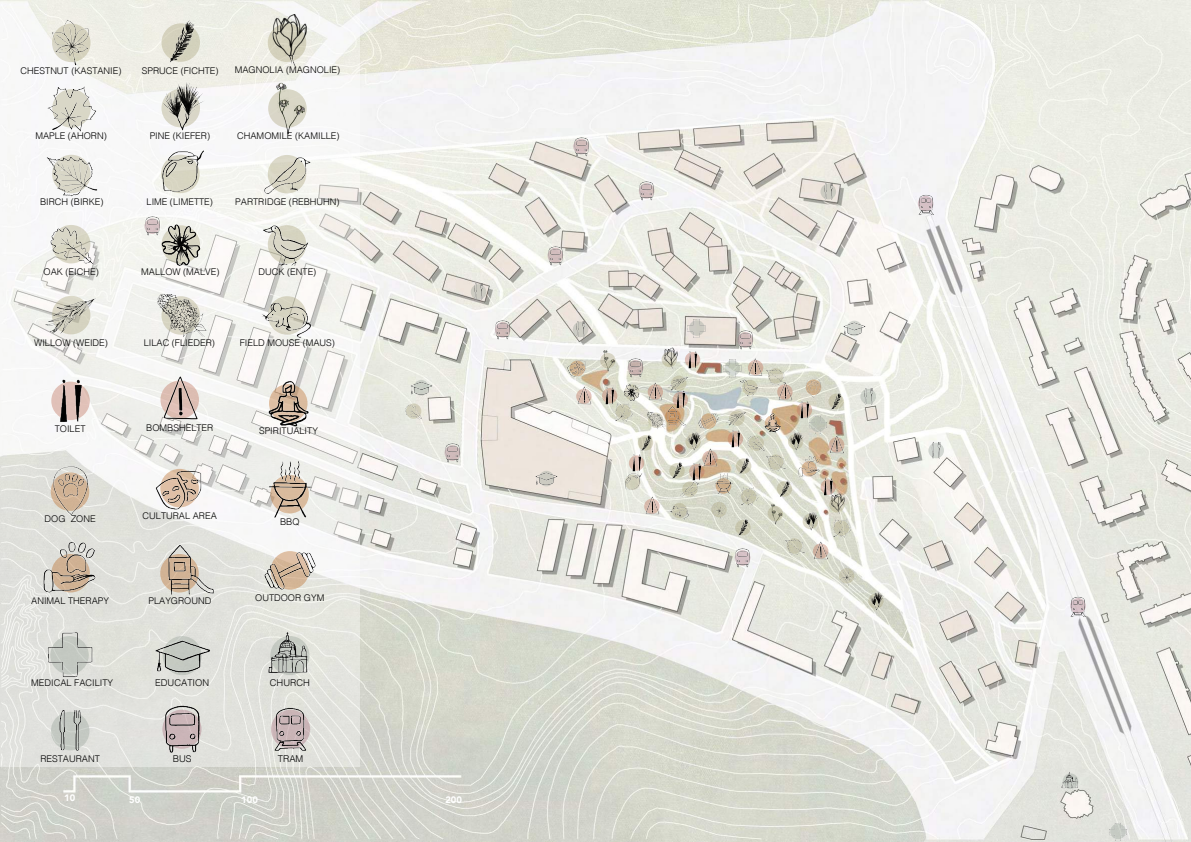
<style>
.page{position:relative;width:1191px;height:842px;background:#fff}
.page>*{position:absolute;margin:0;border:0;box-sizing:border-box;transform-origin:0 0}
.t1{font:300 9.4px "Helvetica";color:#000}
.t2{font:900 9.3px "Avenir";color:#fff}
.t3{font:300 9.2px "Helvetica";color:#000}
</style>
<div class="page">
<img style="left:0;top:0;width:1191px;height:842px">
<svg style="left:0;top:0;width:359px;height:767px"></svg>
<img style="left:39px;top:20px;width:65px;height:46px">
<img style="left:41px;top:86px;width:63px;height:45px">
<img style="left:146px;top:149px;width:68px;height:51px">
<img style="left:39px;top:292px;width:64px;height:46px">
<img style="left:147px;top:222px;width:68px;height:45px">
<img style="left:148px;top:80px;width:65px;height:54px">
<img style="left:148px;top:20px;width:65px;height:45px">
<img style="left:41px;top:152px;width:67px;height:48px">
<img style="left:38px;top:221px;width:68px;height:49px">
<img style="left:253px;top:13px;width:68px;height:56px">
<img style="left:146px;top:292px;width:68px;height:49px">
<img style="left:254px;top:82px;width:76px;height:60px">
<img style="left:253px;top:220px;width:68px;height:50px">
<img style="left:254px;top:151px;width:67px;height:47px">
<img style="left:253px;top:290px;width:68px;height:48px">
<img style="left:146px;top:365px;width:69px;height:61px">
<img style="left:36px;top:368px;width:68px;height:60px">
<img style="left:41px;top:537px;width:59px;height:59px">
<img style="left:255px;top:460px;width:63px;height:60px">
<img style="left:148px;top:456px;width:63px;height:60px">
<img style="left:146px;top:537px;width:68px;height:60px">
<img style="left:256px;top:537px;width:68px;height:60px">
<img style="left:42px;top:463px;width:56px;height:53px">
<img style="left:254px;top:374px;width:69px;height:56px">
<img style="left:36px;top:698px;width:68px;height:59px">
<img style="left:147px;top:624px;width:70px;height:60px">
<img style="left:156px;top:691px;width:52px;height:66px">
<img style="left:264px;top:628px;width:57px;height:57px">
<img style="left:39px;top:623px;width:63px;height:57px">
<img style="left:260px;top:702px;width:59px;height:50px">
<img style="left:400px;top:402px;width:28px;height:19px">
<img style="left:797px;top:454px;width:24px;height:24px">
<img style="left:736px;top:378px;width:27px;height:20px">
<img style="left:623px;top:383px;width:19px;height:18px">
<img style="left:642px;top:411px;width:27px;height:19px">
<img style="left:666px;top:500px;width:27px;height:20px">
<img style="left:666px;top:374px;width:25px;height:12px">
<img style="left:724px;top:409px;width:26px;height:18px">
<img style="left:782px;top:537px;width:25px;height:19px">
<img style="left:763px;top:367px;width:27px;height:19px">
<img style="left:680px;top:430px;width:26px;height:22px">
<img style="left:797px;top:510px;width:26px;height:22px">
<img style="left:736px;top:488px;width:25px;height:18px">
<img style="left:611px;top:403px;width:25px;height:18px">
<img style="left:829px;top:519px;width:25px;height:18px">
<img style="left:743px;top:434px;width:27px;height:19px">
<img style="left:706px;top:500px;width:26px;height:19px">
<img style="left:833px;top:567px;width:26px;height:18px">
<img style="left:771px;top:480px;width:26px;height:18px">
<img style="left:730px;top:457px;width:26px;height:18px">
<img style="left:664px;top:462px;width:19px;height:18px">
<img style="left:823px;top:493px;width:27px;height:22px">
<img style="left:655px;top:347px;width:24px;height:23px">
<img style="left:677px;top:480px;width:26px;height:19px">
<img style="left:619px;top:472px;width:27px;height:21px">
<img style="left:863px;top:590px;width:26px;height:21px">
<img style="left:782px;top:430px;width:26px;height:22px">
<img style="left:632px;top:434px;width:26px;height:18px">
<img style="left:594px;top:350px;width:31px;height:24px">
<img style="left:762px;top:503px;width:30px;height:24px">
<img style="left:763px;top:453px;width:27px;height:19px">
<img style="left:730px;top:519px;width:26px;height:18px">
<img style="left:823px;top:392px;width:26px;height:18px">
<img style="left:638px;top:492px;width:28px;height:25px">
<img style="left:807px;top:537px;width:27px;height:24px">
<img style="left:771px;top:378px;width:28px;height:24px">
<img style="left:642px;top:378px;width:27px;height:24px">
<img style="left:659px;top:405px;width:28px;height:24px">
<img style="left:709px;top:472px;width:26px;height:22px">
<img style="left:911px;top:192px;width:27px;height:23px">
<img style="left:1064px;top:594px;width:27px;height:23px">
<img style="left:684px;top:317px;width:25px;height:22px">
<img style="left:1105px;top:820px;width:25px;height:22px">
<img style="left:532px;top:466px;width:28px;height:24px">
<img style="left:840px;top:316px;width:28px;height:24px">
<img style="left:407px;top:375px;width:28px;height:24px">
<img style="left:1060px;top:770px;width:31px;height:23px">
<img style="left:732px;top:543px;width:30px;height:26px">
<img style="left:571px;top:131px;width:30px;height:27px">
<img style="left:636px;top:176px;width:31px;height:26px">
<img style="left:442px;top:438px;width:30px;height:26px">
<img style="left:492px;top:315px;width:31px;height:26px">
<img style="left:735px;top:325px;width:30px;height:26px">
<img style="left:545px;top:240px;width:30px;height:27px">
<img style="left:625px;top:353px;width:30px;height:26px">
<img style="left:142px;top:211px;width:30px;height:26px">
<img style="left:799px;top:376px;width:31px;height:23px">
<img style="left:719px;top:357px;width:26px;height:22px">
<img style="left:805px;top:413px;width:25px;height:22px">
<img style="left:567px;top:316px;width:27px;height:24px">
<img style="left:854px;top:383px;width:28px;height:24px">
<img style="left:814px;top:178px;width:28px;height:24px">
<img style="left:465px;top:278px;width:27px;height:24px">
<img style="left:922px;top:437px;width:28px;height:24px">
<img style="left:564px;top:356px;width:26px;height:22px">
<img style="left:694px;top:409px;width:28px;height:24px">
<img style="left:758px;top:411px;width:28px;height:22px">
<img style="left:696px;top:444px;width:28px;height:25px">
<img style="left:570px;top:382px;width:26px;height:25px">
<img style="left:823px;top:431px;width:27px;height:24px">
<img style="left:742px;top:354px;width:27px;height:24px">
<img style="left:623px;top:450px;width:27px;height:24px">
<img style="left:721px;top:426px;width:28px;height:24px">
<img style="left:790px;top:397px;width:28px;height:24px">
<img style="left:679px;top:347px;width:27px;height:24px">
<img style="left:596px;top:382px;width:27px;height:25px">
<img style="left:683px;top:458px;width:27px;height:25px">
<img style="left:814px;top:474px;width:27px;height:24px">
<img style="left:666px;top:386px;width:28px;height:24px">
<p class="t3" style="left:21px;top:63px;width:102px">CHESTNUT (KASTANIE)</p>
<p class="t3" style="left:142px;top:63px;width:78px">SPRUCE (FICHTE)</p>
<p class="t3" style="left:235px;top:62px;width:107px">MAGNOLIA (MAGNOLIE)</p>
<p class="t3" style="left:35px;top:128px;width:73px">MAPLE (AHORN)</p>
<p class="t3" style="left:150px;top:128px;width:62px">PINE (KIEFER)</p>
<p class="t3" style="left:237px;top:128px;width:104px">CHAMOMILE (KAMILLE)</p>
<p class="t3" style="left:40px;top:194px;width:65px">BIRCH (BIRKE)</p>
<p class="t3" style="left:147px;top:194px;width:68px">LIME (LIMETTE)</p>
<p class="t3" style="left:235px;top:194px;width:106px">PARTRIDGE (REBHUHN)</p>
<p class="t3" style="left:44px;top:264px;width:57px">OAK (EICHE)</p>
<p class="t3" style="left:141px;top:264px;width:80px">MALLOW (MALVE)</p>
<p class="t3" style="left:258px;top:264px;width:59px">DUCK (ENTE)</p>
<p class="t3" style="left:34px;top:335px;width:75px">WILLOW (WEIDE)</p>
<p class="t3" style="left:144px;top:335px;width:73px">LILAC (FLIEDER)</p>
<p class="t3" style="left:240px;top:335px;width:97px">FIELD MOUSE (MAUS)</p>
<p class="t3" style="left:55px;top:421px;width:32px">TOILET</p>
<p class="t3" style="left:146px;top:420px;width:69px">BOMBSHELTER</p>
<p class="t3" style="left:259px;top:423px;width:60px">SPIRITUALITY</p>
<p class="t3" style="left:45px;top:511px;width:53px">DOG ZONE</p>
<p class="t3" style="left:31px;top:593px;width:79px">ANIMAL THERAPY</p>
<p class="t3" style="left:143px;top:508px;width:76px">CULTURAL AREA</p>
<p class="t3" style="left:280px;top:514px;width:21px">BBQ</p>
<p class="t3" style="left:148px;top:593px;width:64px">PLAYGROUND</p>
<p class="t3" style="left:255px;top:590px;width:71px">OUTDOOR GYM</p>
<p class="t3" style="left:31px;top:675px;width:83px">MEDICAL FACILITY</p>
<p class="t1" style="left:270px;top:675px;width:42px">CHURCH</p>
<p class="t1" style="left:155px;top:675px;width:56px">EDUCATION</p>
<p class="t3" style="left:40px;top:751px;width:61px">RESTAURANT</p>
<p class="t1" style="left:173px;top:751px;width:20px">BUS</p>
<p class="t1" style="left:278px;top:751px;width:27px">TRAM</p>
<p class="t2" style="left:64px;top:790px;width:13px">10</p>
<p class="t2" style="left:129px;top:792px;width:13px">50</p>
<p class="t2" style="left:241px;top:792px;width:18px">100</p>
<p class="t2" style="left:445px;top:792px;width:18px">200</p>
</div>
